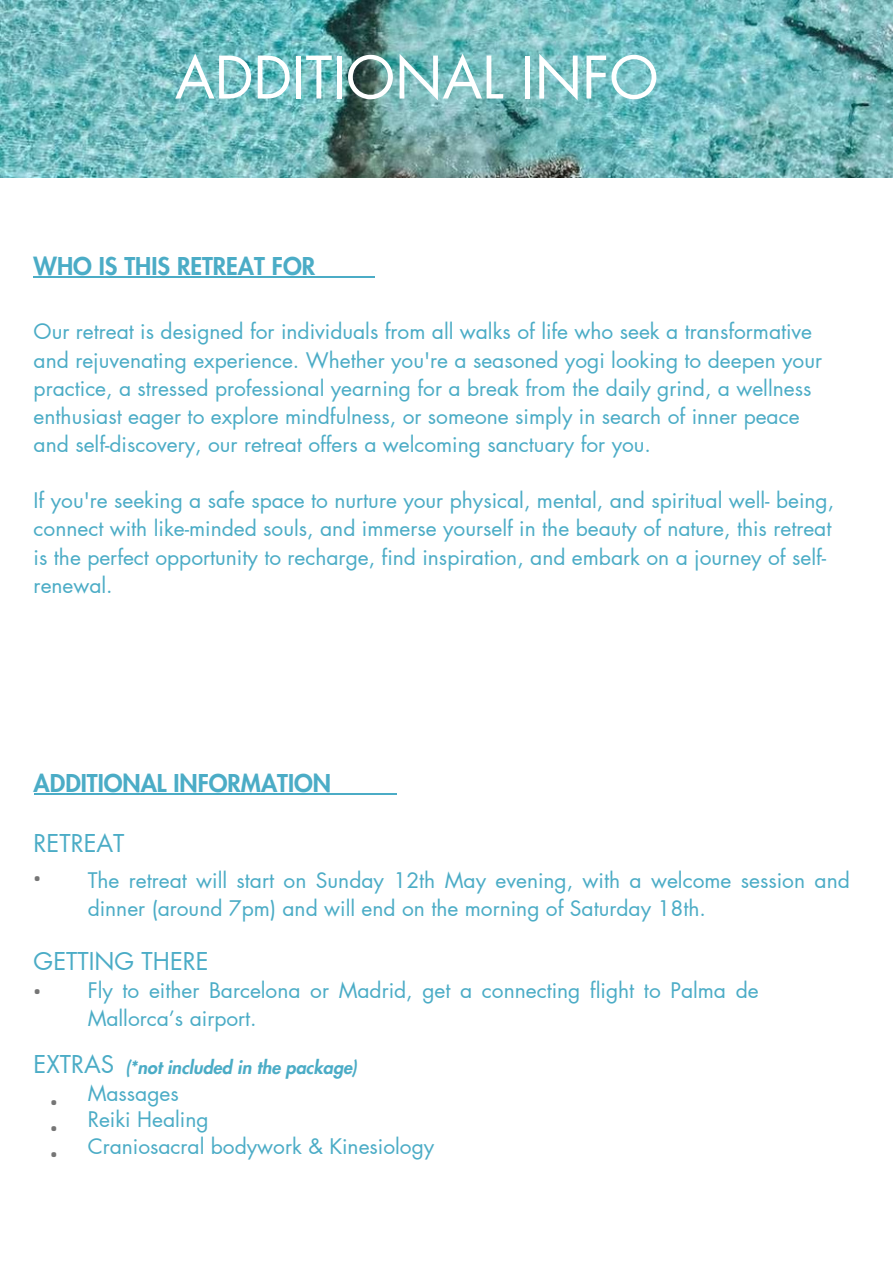
<style>
.page{position:relative;width:893px;height:1264px;background:#fff}
.page>*{position:absolute;margin:0;border:0;box-sizing:border-box;transform-origin:0 0}
.t1{font:57px "Futura LT Pro";color:#fff}
.t2{font:800 24px "Futura LT Pro";color:#4bacc6}
.t3{font:24px "Futura LT Pro";color:#4bacc6}
.t4{font:21px/28.2px "Futura LT Pro";color:#4bacc6}
.t5{font:21px/25.8px "IBM Plex Sans Cond";color:#757575;text-align:justify}
.t6{font:italic 800 18px "Futura LT Pro";color:#4bacc6}
</style>
<div class="page">
<img style="left:0;top:0;width:892px;height:178px">
<hr style="left:34px;top:793px;width:362px;height:2px;background:#4bacc6">
<hr style="left:34px;top:277px;width:341px;height:1px;background:#4bacc6">
<h1 class="t1" style="left:175px;top:51px;width:485px">ADDITIONAL INFO</h1>
<h4 class="t2" style="left:34px;top:255px;width:283px">WHO IS THIS RETREAT FOR</h4>
<h3 class="t4" style="left:34px;top:318px;width:790px">Our retreat is designed for individuals from all walks of life who seek a transformative and rejuvenating experience. Whether you're a seasoned yogi looking to deepen your practice, a stressed professional yearning for a break from the daily grind, a wellness enthusiast eager to explore mindfulness, or someone simply in search of inner peace and self-discovery, our retreat offers a welcoming sanctuary for you.</h3>
<h4 class="t4" style="left:34px;top:487px;width:802px">If you're seeking a safe space to nurture your physical, mental, and spiritual well- being, connect with like-minded souls, and immerse yourself in the beauty of nature, this retreat is the perfect opportunity to recharge, find inspiration, and embark on a journey of self&shy;renewal.</h4>
<h3 class="t2" style="left:34px;top:772px;width:299px">ADDITIONAL INFORMATION</h3>
<h3 class="t3" style="left:34px;top:831px;width:92px">RETREAT</h3>
<h3 class="t5" style="left:34px;top:864px;width:9px">•</h3>
<p class="t4" style="left:88px;top:867px;width:763px">The retreat will start on Sunday 12th May evening, with a welcome session and dinner (around 7pm) and will end on the morning of Saturday 18th.</p>
<h4 class="t3" style="left:34px;top:949px;width:176px">GETTING THERE</h4>
<h4 class="t5" style="left:34px;top:976px;width:9px">•</h4>
<h4 class="t4" style="left:88px;top:976px;width:672px">Fly to either Barcelona or Madrid, get a connecting flight to Palma de<br>Mallorca’s airport.</h4>
<h2 class="t3" style="left:34px;top:1052px;width:82px">EXTRAS</h2>
<p class="t6" style="left:125px;top:1058px;width:233px">(*not included in the package)</p>
<h4 class="t5" style="left:50px;top:1088px;width:9px">• • •</h4>
<h3 class="t4" style="left:88px;top:1080px;width:348px;line-height:26.4px">Massages<br>Reiki Healing<br>Craniosacral bodywork &amp; Kinesiology</h3>
</div>
